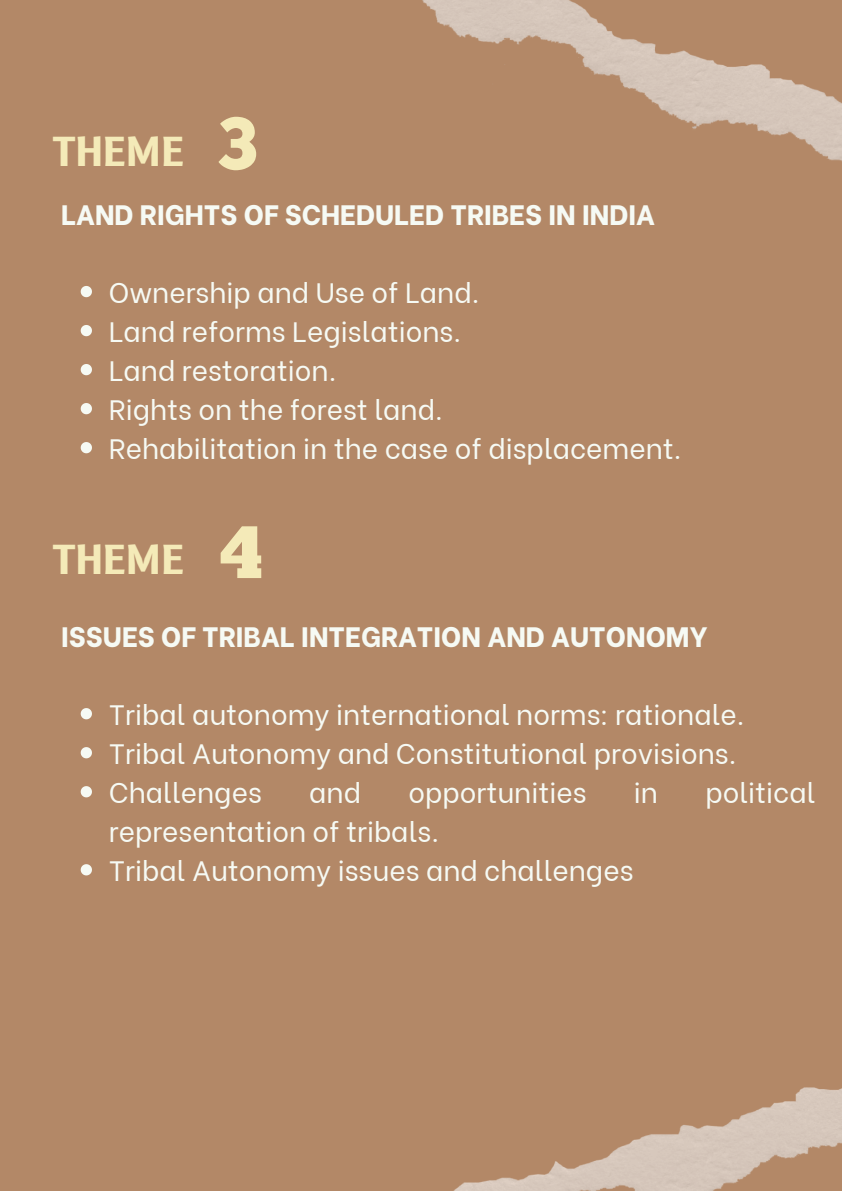
<style>
.page{position:relative;width:842px;height:1191px;background:#fff}
.page>*{position:absolute;margin:0;border:0;box-sizing:border-box;transform-origin:0 0}
.t1{font:74px "Chunk Five";color:#f4eab8}
.t2{font:700 39px "B612";color:#f4eab8}
.t3{font:28px/39px "Be Vietnam";color:#f6faf4}
.t4{font:800 28px "Be Vietnam";color:#f6faf4}
</style>
<div class="page">
<div style="left:0;top:0;width:842px;height:1190px;background:#b38867"></div>
<img style="left:454px;top:1087px;width:388px;height:103px">
<svg style="left:81px;top:286px;width:11px;height:11px"></svg>
<svg style="left:81px;top:325px;width:11px;height:11px"></svg>
<svg style="left:81px;top:364px;width:11px;height:11px"></svg>
<svg style="left:81px;top:403px;width:11px;height:11px"></svg>
<svg style="left:81px;top:442px;width:11px;height:11px"></svg>
<svg style="left:81px;top:708px;width:11px;height:11px"></svg>
<svg style="left:81px;top:747px;width:11px;height:11px"></svg>
<svg style="left:81px;top:786px;width:11px;height:11px"></svg>
<svg style="left:81px;top:864px;width:11px;height:11px"></svg>
<img style="left:422px;top:0;width:420px;height:161px">
<p class="t1" style="left:217px;top:114px;width:41px">3</p>
<p class="t4" style="left:61px;top:192px;width:595px">LAND RIGHTS OF SCHEDULED TRIBES IN INDIA</p>
<p class="t2" style="left:53px;top:129px;width:134px">THEME</p>
<p class="t3" style="left:109px;top:270px;width:574px">Ownership and Use of Land.<br>Land reforms Legislations.<br>Land restoration.<br>Rights on the forest land.<br>Rehabilitation in the case of displacement.</p>
<h1 class="t2" style="left:53px;top:536px;width:134px">THEME</h1>
<h1 class="t1" style="left:220px;top:522px;width:45px">4</h1>
<p class="t4" style="left:61px;top:613px;width:648px">ISSUES OF TRIBAL INTEGRATION AND AUTONOMY</p>
<p class="t3" style="left:109px;top:692px;width:637px">Tribal autonomy international norms: rationale.<br>Tribal Autonomy and Constitutional provisions.<br>Challenges</p>
<p class="t3" style="left:309px;top:770px;width:53px">and</p>
<p class="t3" style="left:408px;top:770px;width:180px">opportunities</p>
<p class="t3" style="left:634px;top:770px;width:26px">in</p>
<p class="t3" style="left:705px;top:770px;width:112px">political</p>
<p class="t3" style="left:109px;top:809px;width:526px">representation of tribals.<br>Tribal Autonomy issues and challenges</p>
</div>
